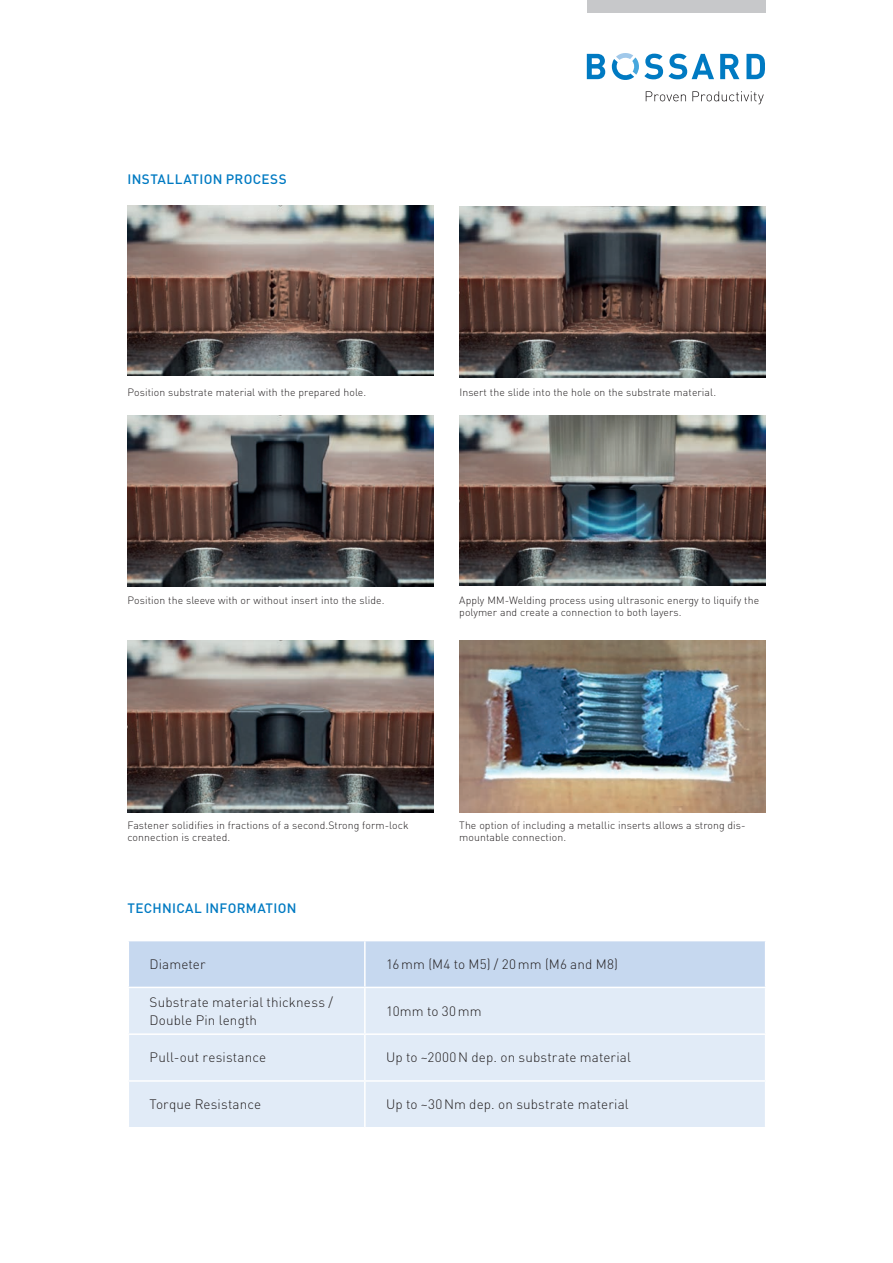
<style>
.page{position:relative;width:893px;height:1263px;background:#fff}
.page>*{position:absolute;margin:0;border:0;box-sizing:border-box;transform-origin:0 0}
.t1{font:300 13.5px/18px "DINOT";letter-spacing:.01em;color:#231f20}
.t2{font:500 13.5px "DINOT";letter-spacing:.02em;color:#007ac2}
.t3{font:300 10.5px/12px "DINOT";letter-spacing:.01em;color:#231f20}
</style>
<div class="page">
<svg style="left:646px;top:91px;width:40px;height:10px"></svg>
<svg style="left:692px;top:91px;width:72px;height:13px"></svg>
<svg style="left:587px;top:54px;width:18px;height:25px"></svg>
<svg style="left:720px;top:54px;width:19px;height:25px"></svg>
<svg style="left:746px;top:54px;width:19px;height:25px"></svg>
<svg style="left:612px;top:53px;width:102px;height:27px"></svg>
<div style="left:587px;top:0;width:178px;height:13px;background:#c7c8ca"></div>
<img style="left:128px;top:416px;width:306px;height:171px">
<img style="left:459px;top:641px;width:306px;height:171px">
<img style="left:128px;top:205px;width:306px;height:171px">
<img style="left:459px;top:416px;width:306px;height:169px">
<img style="left:128px;top:641px;width:306px;height:171px">
<img style="left:459px;top:207px;width:306px;height:171px">
<div style="left:129px;top:941px;width:636px;height:46px;background:#c6d8ef"></div>
<div style="left:129px;top:988px;width:636px;height:139px;background:#e1ebf7"></div>
<hr style="left:364px;top:941px;width:2px;height:46px;background:#fff">
<hr style="left:364px;top:988px;width:2px;height:45px;background:#fff">
<hr style="left:128px;top:1033px;width:237px;height:2px;background:#fff">
<hr style="left:365px;top:1033px;width:401px;height:2px;background:#fff">
<hr style="left:364px;top:1035px;width:2px;height:45px;background:#fff">
<hr style="left:128px;top:1080px;width:237px;height:2px;background:#fff">
<hr style="left:365px;top:1080px;width:401px;height:2px;background:#fff">
<hr style="left:364px;top:1082px;width:2px;height:45px;background:#fff">
<p class="t2" style="left:128px;top:170px;width:161px">INSTALLATION PROCESS</p>
<p class="t3" style="left:128px;top:386px;width:240px">Position substrate material with the prepared hole.</p>
<p class="t3" style="left:459px;top:386px;width:258px">Insert the slide into the hole on the substrate material.</p>
<p class="t3" style="left:128px;top:594px;width:259px">Position the sleeve with or without insert into the slide.</p>
<p class="t3" style="left:459px;top:594px;width:302px">Apply MM-Welding process using ultrasonic energy to liquify the polymer and create a connection to both layers.</p>
<p class="t3" style="left:128px;top:819px;width:283px">Fastener solidifies in fractions of a second.Strong form-lock connection is created.</p>
<p class="t2" style="left:128px;top:899px;width:170px">TECHNICAL INFORMATION</p>
<p class="t3" style="left:459px;top:819px;width:288px">The option of including a metallic inserts allows a strong dis&shy;mountable connection.</p>
<p class="t1" style="left:150px;top:954px;width:58px">Diameter</p>
<p class="t1" style="left:386px;top:954px;width:233px">16mm (M4 to M5) / 20mm (M6 and M8)</p>
<p class="t1" style="left:150px;top:992px;width:185px">Substrate material thickness /<br>Double Pin length</p>
<p class="t1" style="left:386px;top:1001px;width:97px">10mm to 30mm</p>
<p class="t1" style="left:150px;top:1048px;width:118px">Pull-out resistance</p>
<p class="t1" style="left:386px;top:1048px;width:246px">Up to ~2000N dep. on substrate material</p>
<p class="t1" style="left:150px;top:1095px;width:113px">Torque Resistance</p>
<p class="t1" style="left:386px;top:1095px;width:244px">Up to ~30Nm dep. on substrate material</p>
</div>
